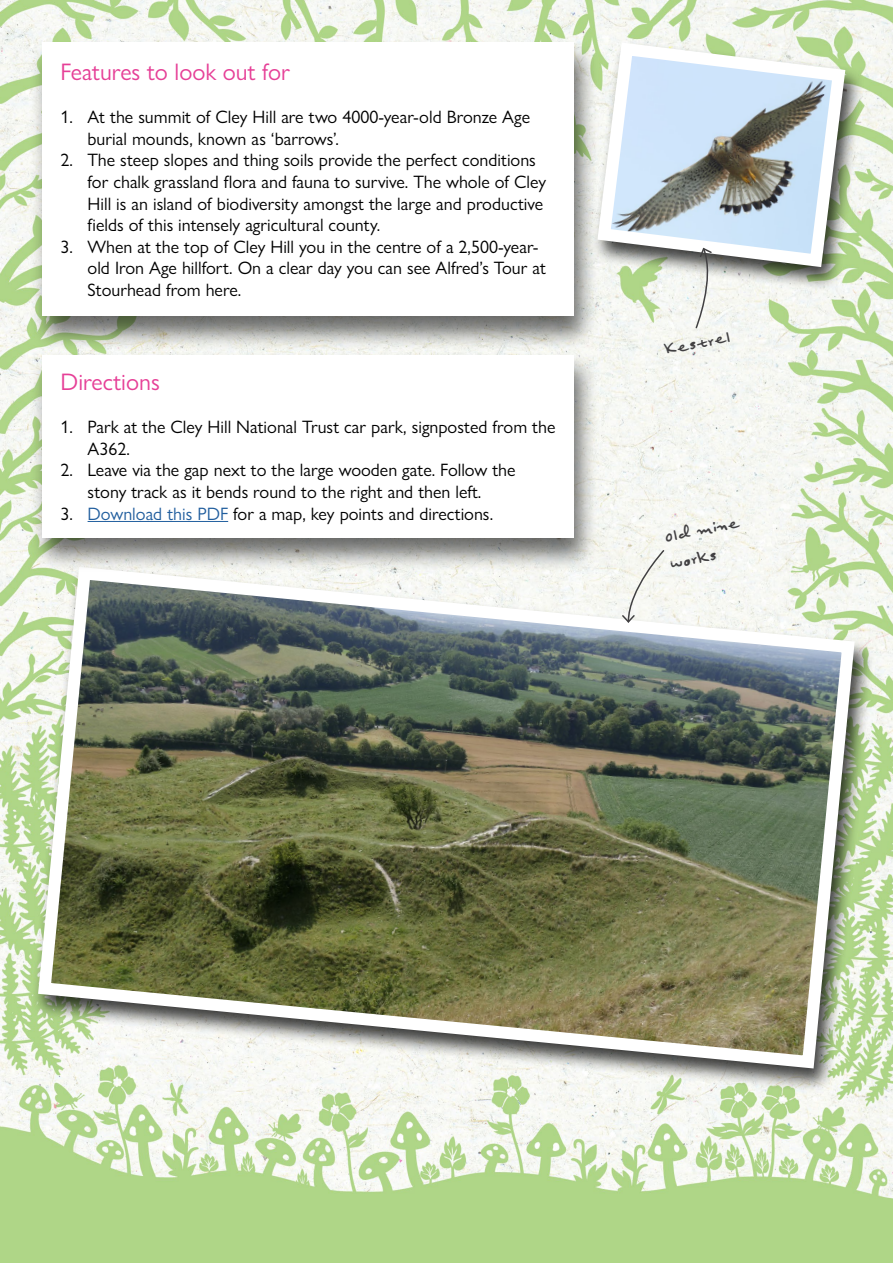
<style>
.page{position:relative;width:893px;height:1263px;background:#fff}
.page>*{position:absolute;margin:0;border:0;box-sizing:border-box;transform-origin:0 0}
.StandardPara{font:24px "Gill Sans Nova";color:#e64097}
.t1{font:22.5px/27px "Felt Tip Senior";color:#414042}
.t2{font:18px/21.6px "Gill Sans Nova";color:#000}
.s1{color:#215e9e}
</style>
<div class="page">
<img style="left:0;top:0;width:893px;height:1263px">
<div style="left:31px;top:565px;width:844px;height:528px;background:#000;opacity:.75"></div>
<img style="left:32px;top:560px;width:829px;height:515px">
<div style="left:30px;top:40px;width:568px;height:311px;background:#000;opacity:.57"></div>
<div style="left:43px;top:43px;width:531px;height:273px;background:#fff"></div>
<div style="left:30px;top:352px;width:568px;height:220px;background:#000;opacity:.57"></div>
<div style="left:43px;top:355px;width:531px;height:182px;background:#fff"></div>
<hr style="left:88px;top:521px;width:140px;height:1px;background:#215e9e">
<div style="left:591px;top:40px;width:274px;height:251px;background:#000;opacity:.75"></div>
<svg style="left:591px;top:36px;width:261px;height:238px"></svg>
<svg style="left:695px;top:247px;width:20px;height:82px"></svg>
<svg style="left:621px;top:549px;width:44px;height:75px"></svg>
<p class="StandardPara" style="left:61px;top:57px;width:231px">Features to look out for</p>
<p class="t2" style="left:88px;top:106px;width:444px;text-indent:-27px">1. At the summit of Cley Hill are two 4000-year-old Bronze Age burial mounds, known as ‘barrows’.</p>
<p class="t2" style="left:88px;top:149px;width:460px;text-indent:-27px">2. The steep slopes and thing soils provide the perfect conditions for chalk grassland flora and fauna to survive. The whole of Cley Hill is an island of biodiversity amongst the large and productive fields of this intensely agricultural county.</p>
<p class="t2" style="left:88px;top:236px;width:460px;text-indent:-27px">3. When at the top of Cley Hill you in the centre of a 2,500-year&shy;old Iron Age hillfort. On a clear day you can see Alfred’s Tour at<br>Stourhead from here.</p>
<p class="StandardPara" style="left:61px;top:367px;width:101px">Directions</p>
<p class="t2" style="left:88px;top:416px;width:469px;text-indent:-27px">1. Park at the Cley Hill National Trust car park, signposted from the<br>A362.</p>
<p class="t2" style="left:61px;top:459px;width:457px;text-align:center">2. Leave via the gap next to the large wooden gate. Follow the stony track as it bends round to the right and then left.</p>
<p class="t2" style="left:61px;top:503px;width:434px">3. <span class="s1">Download this PDF</span> for a map, key points and directions.</p>
<p class="t1" style="left:662px;top:337px;width:68px;rotate:-11deg">Kestrel</p>
<p class="t1" style="left:662px;top:524px;width:78px;rotate:-11deg">Old mine works</p>
</div>
